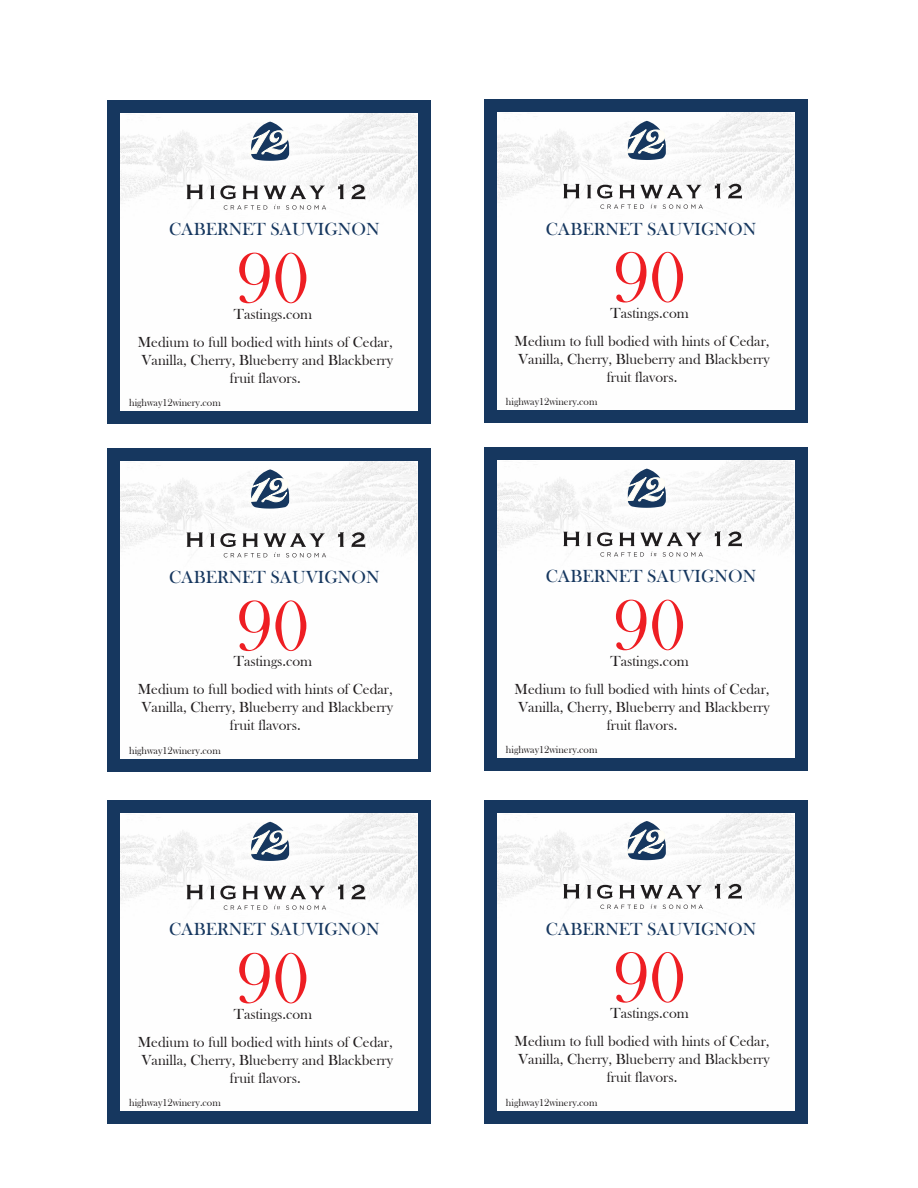
<style>
.page{position:relative;width:918px;height:1188px;background:#fff}
.page>*{position:absolute;margin:0;border:0;box-sizing:border-box;transform-origin:0 0}
.t1{font:74.1px "Bask Old Face";color:#ee1e23}
.t2{font:18px "Bask Old Face";color:#16375f}
.t3{font:15px/18px "Bask Old Face";color:#231f20;text-align:center}
.t4{font:10.5px "Bask Old Face";color:#231f20}
</style>
<div class="page">
<div style="left:107px;top:100px;width:324px;height:324px;background:#16375f"></div>
<img style="left:121px;top:114px;width:297px;height:297px">
<svg style="left:248px;top:122px;width:41px;height:39px"></svg>
<svg style="left:187px;top:185px;width:16px;height:14px"></svg>
<svg style="left:338px;top:185px;width:6px;height:14px"></svg>
<svg style="left:352px;top:185px;width:13px;height:15px"></svg>
<svg style="left:210px;top:185px;width:116px;height:25px;background:#cecece"></svg>
<div style="left:107px;top:448px;width:324px;height:324px;background:#16375f"></div>
<img style="left:121px;top:461px;width:297px;height:297px">
<svg style="left:248px;top:469px;width:41px;height:40px"></svg>
<svg style="left:187px;top:532px;width:16px;height:15px"></svg>
<svg style="left:338px;top:532px;width:6px;height:15px"></svg>
<svg style="left:352px;top:532px;width:13px;height:15px"></svg>
<svg style="left:210px;top:533px;width:116px;height:24px;background:#cdcccd"></svg>
<div style="left:107px;top:800px;width:324px;height:324px;background:#16375f"></div>
<img style="left:121px;top:814px;width:297px;height:297px">
<svg style="left:248px;top:822px;width:41px;height:39px"></svg>
<svg style="left:187px;top:885px;width:16px;height:14px"></svg>
<svg style="left:210px;top:886px;width:26px;height:13px"></svg>
<svg style="left:243px;top:886px;width:15px;height:13px"></svg>
<svg style="left:264px;top:886px;width:61px;height:13px"></svg>
<svg style="left:338px;top:885px;width:6px;height:14px"></svg>
<svg style="left:352px;top:885px;width:13px;height:15px"></svg>
<svg style="left:224px;top:905px;width:43px;height:5px"></svg>
<svg style="left:286px;top:905px;width:40px;height:5px"></svg>
<svg style="left:274px;top:905px;width:6px;height:4px"></svg>
<div style="left:484px;top:99px;width:324px;height:324px;background:#16375f"></div>
<img style="left:498px;top:113px;width:297px;height:297px">
<svg style="left:625px;top:121px;width:41px;height:39px"></svg>
<svg style="left:563px;top:184px;width:17px;height:14px"></svg>
<svg style="left:587px;top:185px;width:4px;height:13px"></svg>
<svg style="left:597px;top:185px;width:16px;height:13px"></svg>
<svg style="left:619px;top:185px;width:82px;height:13px"></svg>
<svg style="left:715px;top:184px;width:6px;height:14px"></svg>
<svg style="left:728px;top:184px;width:14px;height:15px"></svg>
<svg style="left:600px;top:204px;width:44px;height:5px"></svg>
<svg style="left:663px;top:204px;width:40px;height:5px"></svg>
<svg style="left:651px;top:204px;width:6px;height:4px"></svg>
<div style="left:484px;top:447px;width:324px;height:324px;background:#16375f"></div>
<img style="left:498px;top:461px;width:297px;height:297px">
<svg style="left:625px;top:469px;width:41px;height:39px"></svg>
<svg style="left:563px;top:532px;width:17px;height:14px"></svg>
<svg style="left:587px;top:533px;width:4px;height:13px"></svg>
<svg style="left:715px;top:532px;width:6px;height:14px"></svg>
<svg style="left:728px;top:532px;width:14px;height:15px"></svg>
<svg style="left:597px;top:532px;width:106px;height:25px;background:#cdcdcd"></svg>
<div style="left:484px;top:800px;width:324px;height:324px;background:#16375f"></div>
<img style="left:498px;top:813px;width:297px;height:297px">
<svg style="left:625px;top:821px;width:41px;height:39px"></svg>
<svg style="left:563px;top:884px;width:17px;height:14px"></svg>
<svg style="left:587px;top:885px;width:4px;height:13px"></svg>
<svg style="left:597px;top:885px;width:16px;height:14px"></svg>
<svg style="left:619px;top:885px;width:82px;height:13px"></svg>
<svg style="left:715px;top:884px;width:6px;height:14px"></svg>
<svg style="left:728px;top:884px;width:14px;height:15px"></svg>
<svg style="left:600px;top:905px;width:44px;height:4px"></svg>
<svg style="left:663px;top:905px;width:40px;height:4px"></svg>
<svg style="left:651px;top:904px;width:6px;height:5px"></svg>
<p class="t2" style="left:169px;top:219px;width:212px">CABERNET SAUVIGNON</p>
<p class="t2" style="left:546px;top:219px;width:212px">CABERNET SAUVIGNON</p>
<h1 class="t1" style="left:236px;top:237px;width:74px">90</h1>
<p class="t3" style="left:138px;top:333px;width:257px">Medium to full bodied with hints of Cedar,<br>Vanilla, Cherry, Blueberry and Blackberry fruit flavors.</p>
<p class="t4" style="left:129px;top:397px;width:93px">highway12winery.com</p>
<p class="t3" style="left:234px;top:305px;width:80px">Tastings.com</p>
<h1 class="t1" style="left:613px;top:237px;width:74px">90</h1>
<p class="t3" style="left:515px;top:332px;width:257px">Medium to full bodied with hints of Cedar,<br>Vanilla, Cherry, Blueberry and Blackberry fruit flavors.</p>
<p class="t4" style="left:506px;top:396px;width:93px">highway12winery.com</p>
<p class="t3" style="left:610px;top:304px;width:80px">Tastings.com</p>
<p class="t2" style="left:169px;top:567px;width:212px">CABERNET SAUVIGNON</p>
<p class="t2" style="left:546px;top:566px;width:212px">CABERNET SAUVIGNON</p>
<h1 class="t1" style="left:236px;top:585px;width:74px">90</h1>
<p class="t3" style="left:138px;top:681px;width:257px">Medium to full bodied with hints of Cedar,<br>Vanilla, Cherry, Blueberry and Blackberry fruit flavors.</p>
<p class="t4" style="left:129px;top:745px;width:93px">highway12winery.com</p>
<p class="t3" style="left:234px;top:653px;width:80px">Tastings.com</p>
<h1 class="t1" style="left:613px;top:584px;width:74px">90</h1>
<p class="t3" style="left:515px;top:680px;width:257px">Medium to full bodied with hints of Cedar,<br>Vanilla, Cherry, Blueberry and Blackberry fruit flavors.</p>
<p class="t4" style="left:506px;top:744px;width:93px">highway12winery.com</p>
<p class="t3" style="left:610px;top:652px;width:80px">Tastings.com</p>
<p class="t2" style="left:169px;top:920px;width:212px">CABERNET SAUVIGNON</p>
<p class="t2" style="left:546px;top:919px;width:212px">CABERNET SAUVIGNON</p>
<h1 class="t1" style="left:236px;top:938px;width:74px">90</h1>
<p class="t3" style="left:138px;top:1033px;width:257px">Medium to full bodied with hints of Cedar,<br>Vanilla, Cherry, Blueberry and Blackberry fruit flavors.</p>
<p class="t4" style="left:129px;top:1097px;width:93px">highway12winery.com</p>
<p class="t3" style="left:234px;top:1005px;width:80px">Tastings.com</p>
<h1 class="t1" style="left:613px;top:937px;width:74px">90</h1>
<p class="t3" style="left:515px;top:1032px;width:257px">Medium to full bodied with hints of Cedar,<br>Vanilla, Cherry, Blueberry and Blackberry fruit flavors.</p>
<p class="t4" style="left:506px;top:1096px;width:93px">highway12winery.com</p>
<p class="t3" style="left:610px;top:1004px;width:80px">Tastings.com</p>
</div>
